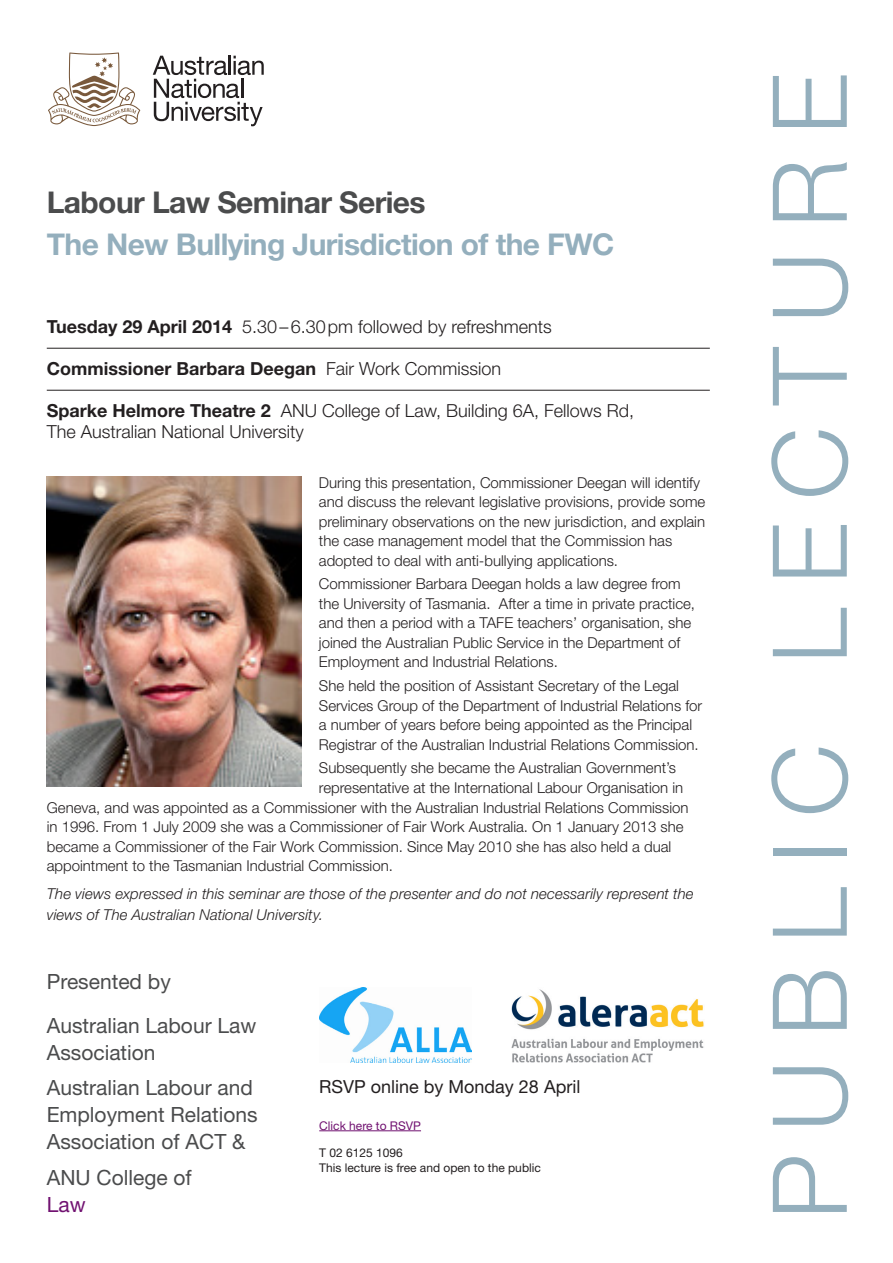
<style>
.page{position:relative;width:893px;height:1263px;background:#fff}
.page>*{position:absolute;margin:0;border:0;box-sizing:border-box;transform-origin:0 0}
.t1{font:300 103.5px "Helvetica Neue LT Std";letter-spacing:.23em;color:#94afbd}
.Heading_1{font:700 30px "Helvetica Neue LT Std";letter-spacing:-.02em;color:#94afbd}
.t2{font:700 30px "Helvetica Neue LT Std";letter-spacing:-.02em;color:#4b4c4d}
.wayfinder{font:21px/27px "Helvetica Neue LT Std";color:#4b4c4d}
.Heading_2_-_Time___d{font:300 18px/21px "Helvetica Neue LT Std";color:#231f20}
.Heading_2_-_Time___d-2{font:700 18px "Helvetica Neue LT Std";color:#231f20}
.Registration{font:18px "Helvetica Neue LT Std";color:#231f20}
.Body_Copy{font:300 15px/19.5px "Helvetica Neue LT Std";color:#231f20}
.time_date_bold{font:italic 300 15px/21px "Helvetica Neue LT Std";letter-spacing:.005em;color:#231f20}
.Contact_details{font:12px/15px "Helvetica Neue LT Std";color:#231f20}
.Contact_details-2{font:12px "Helvetica Neue LT Std";color:#711271}
.s1{font-weight:700}
.s2{font-weight:300}
.s3{color:#711271}
</style>
<div class="page">
<hr style="left:319px;top:1130px;width:102px;height:1px;background:#711271">
<hr style="left:47px;top:348px;width:663px;height:1px;background:#231f20">
<hr style="left:47px;top:390px;width:663px;height:1px;background:#231f20">
<img style="left:47px;top:477px;width:254px;height:310px">
<img style="left:319px;top:988px;width:153px;height:74px">
<img style="left:511px;top:989px;width:193px;height:74px">
<svg style="left:153px;top:56px;width:111px;height:70px"></svg>
<svg style="left:48px;top:52px;width:92px;height:74px"></svg>
<h2 class="t2" style="left:47px;top:184px;width:380px">Labour Law Seminar Series</h2>
<p class="Heading_1" style="left:47px;top:225px;width:569px">The New Bullying Jurisdiction of the FWC</p>
<p class="Heading_2_-_Time___d" style="left:47px;top:316px;width:506px"><span class="s1">Tuesday 29 April 2014</span> 5.30–6.30pm followed by refreshments</p>
<p class="Heading_2_-_Time___d-2" style="left:47px;top:358px;width:456px">Commissioner Barbara Deegan <span class="s2">Fair Work Commission</span></p>
<p class="Heading_2_-_Time___d" style="left:47px;top:400px;width:589px"><span class="s1">Sparke Helmore Theatre 2</span> ANU College of Law, Building 6A, Fellows Rd,<br>The Australian National University</p>
<p class="Body_Copy" style="left:319px;top:472px;width:388px">During this presentation, Commissioner Deegan will identify and discuss the relevant legislative provisions, provide some preliminary observations on the new jurisdiction, and explain the case management model that the Commission has adopted to deal with anti-bullying applications.</p>
<p class="Body_Copy" style="left:319px;top:574px;width:378px">Commissioner Barbara Deegan holds a law degree from the University of Tasmania. After a time in private practice, and then a period with a TAFE teachers’ organisation, she joined the Australian Public Service in the Department of Employment and Industrial Relations.</p>
<p class="Body_Copy" style="left:319px;top:676px;width:385px">She held the position of Assistant Secretary of the Legal Services Group of the Department of Industrial Relations for a number of years before being appointed as the Principal Registrar of the Australian Industrial Relations Commission.</p>
<p class="Body_Copy" style="left:319px;top:758px;width:358px">Subsequently she became the Australian Government’s</p>
<p class="Body_Copy" style="left:319px;top:777px;width:366px">representative at the International Labour Organisation in</p>
<p class="Body_Copy" style="left:47px;top:797px;width:643px">Geneva, and was appointed as a Commissioner with the Australian Industrial Relations Commission</p>
<p class="Body_Copy" style="left:47px;top:816px;width:638px">in 1996. From 1 July 2009 she was a Commissioner of Fair Work Australia. On 1 January 2013 she</p>
<p class="Body_Copy" style="left:47px;top:836px;width:626px">became a Commissioner of the Fair Work Commission. Since May 2010 she has also held a dual</p>
<p class="Body_Copy" style="left:47px;top:855px;width:348px">appointment to the Tasmanian Industrial Commission.</p>
<p class="time_date_bold" style="left:47px;top:883px;width:648px">The views expressed in this seminar are those of the presenter and do not necessarily represent the views of The Australian National University.</p>
<p class="wayfinder" style="left:47px;top:968px;width:126px">Presented by</p>
<p class="wayfinder" style="left:47px;top:1012px;width:211px">Australian Labour Law<br>Association</p>
<p class="wayfinder" style="left:47px;top:1074px;width:212px">Australian Labour and<br>Employment Relations<br>Association of ACT &amp;</p>
<p class="wayfinder" style="left:47px;top:1164px;width:147px">ANU College of<br><span class="s3">Law</span></p>
<p class="Registration" style="left:319px;top:1076px;width:263px">RSVP online by Monday 28 April</p>
<p class="Contact_details-2" style="left:319px;top:1118px;width:103px">Click here to RSVP</p>
<p class="Contact_details" style="left:319px;top:1145px;width:223px">T 02 6125 1096<br>This lecture is free and open to the public</p>
<h1 class="t1" style="left:747px;top:1219px;width:1148px;rotate:-90deg">PUBLIC LECTURE</h1>
</div>
